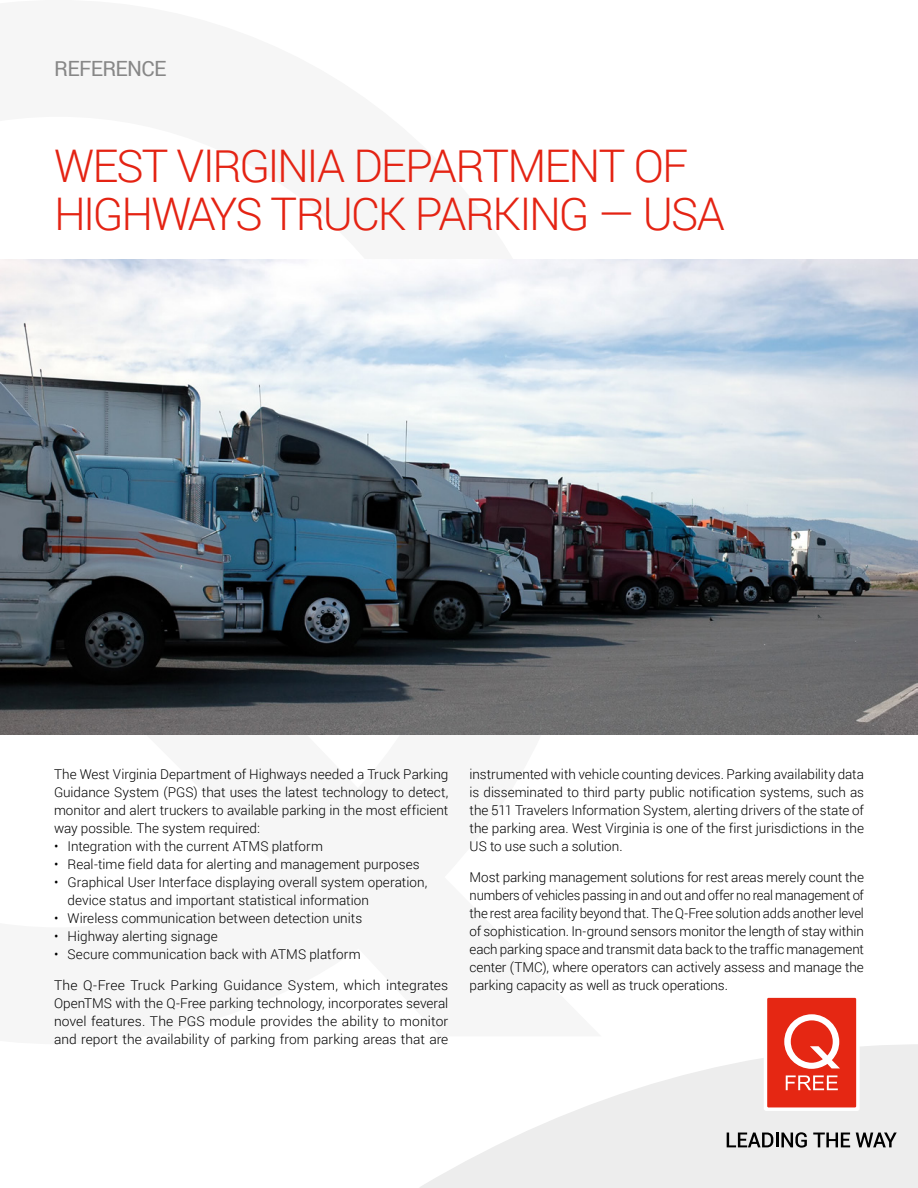
<style>
.page{position:relative;width:918px;height:1188px;background:#fff}
.page>*{position:absolute;margin:0;border:0;box-sizing:border-box;transform-origin:0 0}
.t1{font:300 45px/48px "Roboto";letter-spacing:-.05em;color:#e42313}
.t2{font:21px "Roboto";letter-spacing:-.03em;color:#878787}
.t3{font:300 13.5px/18px "Roboto";color:#000;text-align:justify}
</style>
<div class="page">
<svg style="left:420px;top:1044px;width:498px;height:144px;fill:#ededed"></svg>
<svg style="left:764px;top:994px;width:96px;height:117px"></svg>
<div style="left:767px;top:998px;width:89px;height:109px;background:#e52713"></div>
<svg style="left:784px;top:1014px;width:56px;height:55px"></svg>
<svg style="left:786px;top:1075px;width:52px;height:15px"></svg>
<svg style="left:727px;top:1132px;width:80px;height:16px"></svg>
<svg style="left:813px;top:1133px;width:37px;height:14px"></svg>
<svg style="left:856px;top:1133px;width:41px;height:14px"></svg>
<img style="left:0;top:260px;width:918px;height:475px">
<h2 class="t2" style="left:54px;top:54px;width:114px">REFERENCE</h2>
<h1 class="t1" style="left:54px;top:141px;width:672px">WEST VIRGINIA DEPARTMENT OF<br>HIGHWAYS TRUCK PARKING — USA</h1>
<p class="t3" style="left:54px;top:764px;width:396px">The West Virginia Department of Highways needed a Truck Parking Guidance System (PGS) that uses the latest technology to detect, monitor and alert truckers to available parking in the most efficient way possible. The system required:</p>
<p class="t3" style="left:54px;top:836px;width:270px">• Integration with the current ATMS platform</p>
<p class="t3" style="left:54px;top:854px;width:367px">• Real-time field data for alerting and management purposes</p>
<p class="t3" style="left:68px;top:872px;width:361px;text-indent:-14px">• Graphical User Interface displaying overall system operation, device status and important statistical information</p>
<p class="t3" style="left:54px;top:908px;width:310px">• Wireless communication between detection units</p>
<p class="t3" style="left:54px;top:926px;width:165px">• Highway alerting signage</p>
<p class="t3" style="left:54px;top:944px;width:308px">• Secure communication back with ATMS platform</p>
<p class="t3" style="left:54px;top:976px;width:396px">The Q-Free Truck Parking Guidance System, which integrates OpenTMS with the Q-Free parking technology, incorporates several novel features. The PGS module provides the ability to monitor and report the availability of parking from parking areas that are</p>
<p class="t3" style="left:470px;top:764px;width:396px">instrumented with vehicle counting devices. Parking availability data is disseminated to third party public notification systems, such as the 511 Travelers Information System, alerting drivers of the state of the parking area. West Virginia is one of the first jurisdictions in the US to use such a solution.</p>
<p class="t3" style="left:470px;top:868px;width:396px">Most parking management solutions for rest areas merely count the numbers of vehicles passing in and out and offer no real management of the rest area facility beyond that. The Q-Free solution adds another level of sophistication. In-ground sensors monitor the length of stay within each parking space and transmit data back to the traffic management center (TMC), where operators can actively assess and manage the parking capacity as well as truck operations.</p>
</div>
